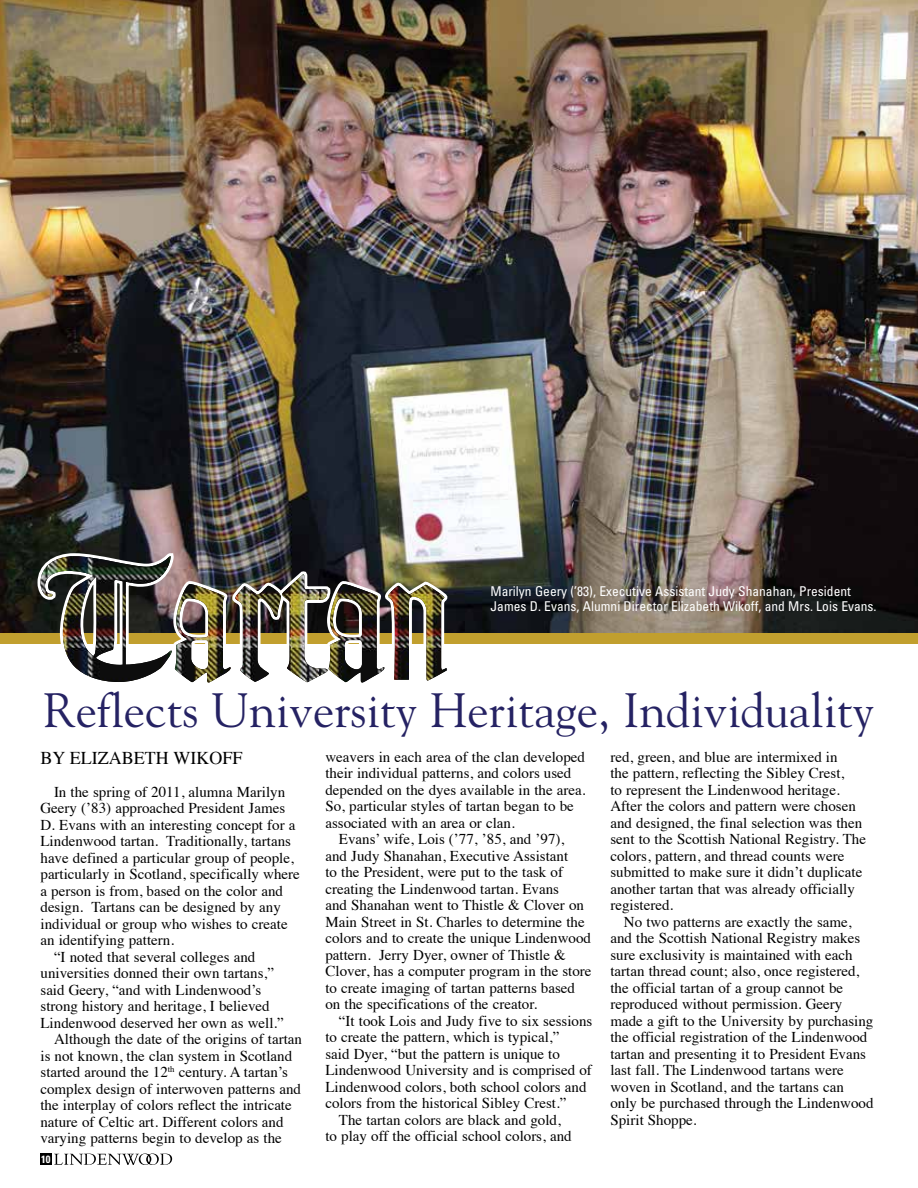
<style>
.page{position:relative;width:918px;height:1188px;background:#fff}
.page>*{position:absolute;margin:0;border:0;box-sizing:border-box;transform-origin:0 0}
.t1{font:48px "Goudy Std";color:#252263}
.t2{font:18px "Times";color:#000}
.t3{font:15px/16.5px "Times";color:#000}
.t4{font:condensed 13.5px/15px "Univers LT Std";color:#fff}
.t5{font:700 condensed 10.5px "Univers LT Std";color:#fff}
</style>
<div class="page">
<svg style="left:54px;top:1154px;width:118px;height:11px"></svg>
<div style="left:40px;top:1154px;width:12px;height:11px;background:#000"></div>
<div style="left:0;top:622px;width:918px;height:22px;background:#c19f2e"></div>
<img style="left:0;top:0;width:918px;height:633px">
<img style="left:34px;top:550px;width:419px;height:120px">
<img style="left:384px;top:556px;width:63px;height:125px">
<img style="left:40px;top:556px;width:344px;height:127px">
<p class="t4" style="left:490px;top:583px;width:388px">Marilyn Geery (’83), Executive Assistant Judy Shanahan, President<br>James D. Evans, Alumni Director Elizabeth Wikoff, and Mrs. Lois Evans.</p>
<h1 class="t1" style="left:44px;top:680px;width:832px">Reflects University Heritage, Individuality</h1>
<p class="t2" style="left:40px;top:741px;width:203px">BY ELIZABETH WIKOFF</p>
<p class="t3" style="left:54px;top:782px;width:233px">In the spring of 2011, alumna Marilyn</p>
<p class="t3" style="left:40px;top:799px;width:246px">Geery (’83) approached President James</p>
<p class="t3" style="left:40px;top:815px;width:257px">D. Evans with an interesting concept for a</p>
<p class="t3" style="left:40px;top:832px;width:252px">Lindenwood tartan. Traditionally, tartans</p>
<p class="t3" style="left:40px;top:848px;width:255px">have defined a particular group of people,</p>
<p class="t3" style="left:40px;top:865px;width:261px">particularly in Scotland, specifically where</p>
<p class="t3" style="left:40px;top:881px;width:244px">a person is from, based on the color and</p>
<p class="t3" style="left:40px;top:898px;width:242px">design. Tartans can be designed by any</p>
<p class="t3" style="left:40px;top:914px;width:249px">individual or group who wishes to create</p>
<p class="t3" style="left:40px;top:931px;width:135px">an identifying pattern.</p>
<p class="t3" style="left:54px;top:947px;width:203px">“I noted that several colleges and</p>
<p class="t3" style="left:40px;top:964px;width:235px">universities donned their own tartans,”</p>
<p class="t3" style="left:40px;top:980px;width:222px">said Geery, “and with Lindenwood’s</p>
<p class="t3" style="left:40px;top:997px;width:231px">strong history and heritage, I believed</p>
<p class="t3" style="left:40px;top:1013px;width:245px">Lindenwood deserved her own as well.”</p>
<p class="t3" style="left:54px;top:1030px;width:250px">Although the date of the origins of tartan</p>
<p class="t3" style="left:40px;top:1046px;width:253px">is not known, the clan system in Scotland</p>
<p class="t3" style="left:40px;top:1063px;width:249px">started around the 12<sup>th</sup> century. A tartan’s</p>
<p class="t3" style="left:40px;top:1079px;width:262px">complex design of interwoven patterns and</p>
<p class="t3" style="left:40px;top:1096px;width:253px">the interplay of colors reflect the intricate</p>
<p class="t3" style="left:40px;top:1112px;width:245px">nature of Celtic art. Different colors and</p>
<p class="t3" style="left:40px;top:1129px;width:243px">varying patterns begin to develop as the</p>
<p class="t5" style="left:41px;top:1152px;width:11px">10</p>
<p class="t3" style="left:325px;top:747px;width:262px">weavers in each area of the clan developed their individual patterns, and colors used depended on the dyes available in the area.<br>So, particular styles of tartan began to be associated with an area or clan.</p>
<p class="t3" style="left:325px;top:830px;width:268px;text-indent:14px">Evans’ wife, Lois (’77, ’85, and ’97),<br>and Judy Shanahan, Executive Assistant<br>to the President, were put to the task of creating the Lindenwood tartan. Evans<br>and Shanahan went to Thistle &amp; Clover on Main Street in St. Charles to determine the colors and to create the unique Lindenwood pattern. Jerry Dyer, owner of Thistle &amp; Clover, has a computer program in the store to create imaging of tartan patterns based on the specifications of the creator.</p>
<p class="t3" style="left:339px;top:1011px;width:255px">“It took Lois and Judy five to six sessions</p>
<p class="t3" style="left:325px;top:1028px;width:235px">to create the pattern, which is typical,”</p>
<p class="t3" style="left:325px;top:1044px;width:236px">said Dyer, “but the pattern is unique to</p>
<p class="t3" style="left:325px;top:1061px;width:268px">Lindenwood University and is comprised of</p>
<p class="t3" style="left:325px;top:1077px;width:263px">Lindenwood colors, both school colors and</p>
<p class="t3" style="left:325px;top:1094px;width:243px">colors from the historical Sibley Crest.”</p>
<p class="t3" style="left:339px;top:1110px;width:223px">The tartan colors are black and gold,</p>
<p class="t3" style="left:325px;top:1127px;width:248px">to play off the official school colors, and</p>
<p class="t3" style="left:610px;top:747px;width:257px">red, green, and blue are intermixed in<br>the pattern, reflecting the Sibley Crest,<br>to represent the Lindenwood heritage.<br>After the colors and pattern were chosen and designed, the final selection was then sent to the Scottish National Registry. The colors, pattern, and thread counts were submitted to make sure it didn’t duplicate another tartan that was already officially registered.</p>
<p class="t3" style="left:610px;top:912px;width:265px;text-indent:13px">No two patterns are exactly the same, and the Scottish National Registry makes sure exclusivity is maintained with each tartan thread count; also, once registered, the official tartan of a group cannot be reproduced without permission. Geery made a gift to the University by purchasing the official registration of the Lindenwood tartan and presenting it to President Evans last fall. The Lindenwood tartans were woven in Scotland, and the tartans can only be purchased through the Lindenwood Spirit Shoppe.</p>
</div>
